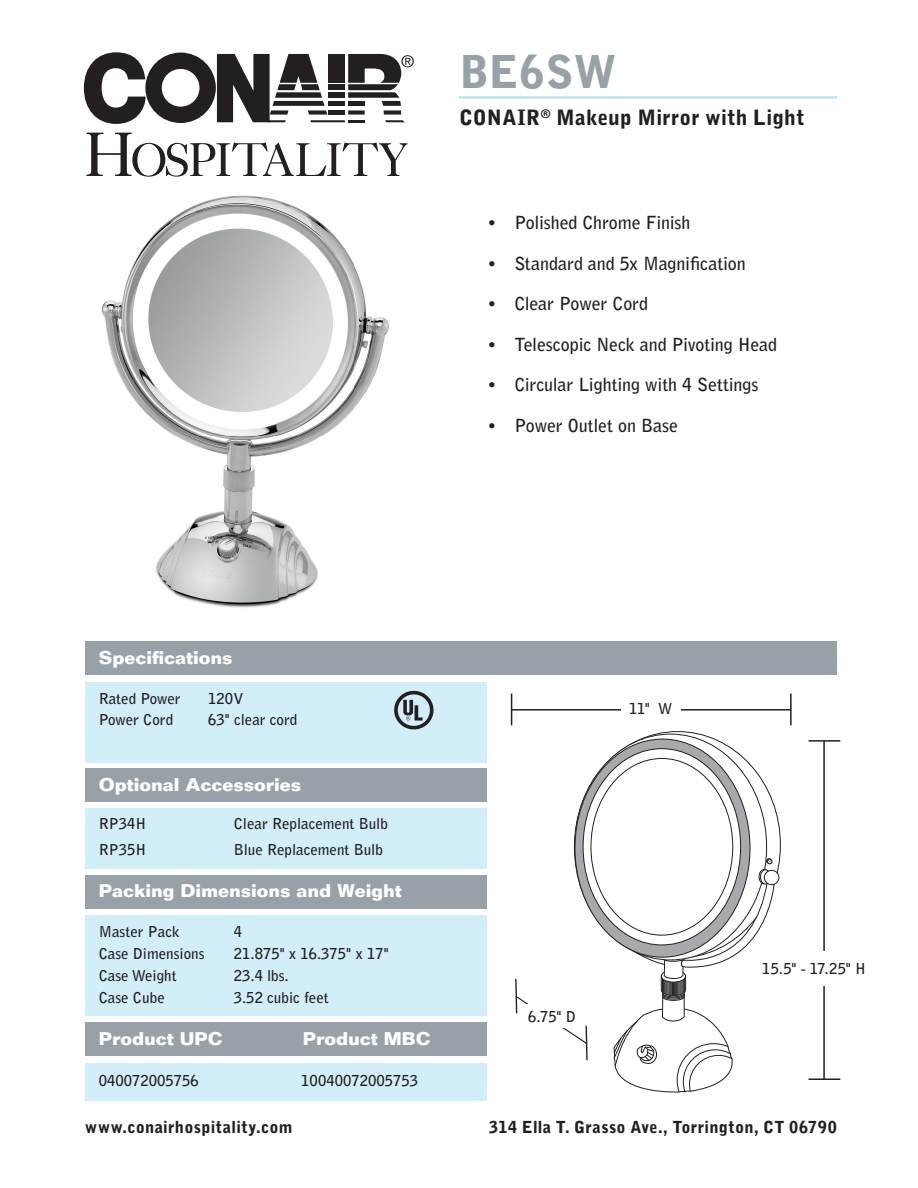
<style>
.page{position:relative;width:918px;height:1188px;background:#fff}
.page>*{position:absolute;margin:0;border:0;box-sizing:border-box;transform-origin:0 0}
.t1{font:900 45px "Bell Gothic Std";letter-spacing:.015em;color:#97a1a7}
.t2{font:900 21px "Bell Gothic Std";letter-spacing:.015em;color:#231f20}
.t3{font:700 18px "Bell Gothic Std";letter-spacing:-.01em;color:#231f20}
.t4{font:700 18px "Folio Std";color:#fff}
.t5{font:900 16.5px "Bell Gothic Std";letter-spacing:.02em;color:#231f20}
.t6{font:700 15px "Bell Gothic Std";color:#231f20}
</style>
<div class="page">
<hr style="left:823px;top:741px;width:2px;height:339px;background:#231f20">
<hr style="left:809px;top:740px;width:31px;height:2px;background:#231f20">
<hr style="left:809px;top:1078px;width:31px;height:2px;background:#231f20">
<div style="left:754px;top:951px;width:120px;height:35px;background:#fff"></div>
<hr style="left:511px;top:709px;width:280px;height:2px;background:#231f20">
<hr style="left:511px;top:694px;width:1px;height:31px;background:#231f20">
<hr style="left:790px;top:694px;width:2px;height:31px;background:#231f20">
<div style="left:621px;top:691px;width:59px;height:35px;background:#fff"></div>
<svg style="left:574px;top:734px;width:193px;height:226px"></svg>
<svg style="left:575px;top:739px;width:175px;height:218px;fill:#a8a9ad"></svg>
<div style="left:583px;top:749px;width:158px;height:196px;background:#fff;border-radius:50%"></div>
<div style="left:764px;top:870px;width:15px;height:15px;border:1px solid #231f20;border-radius:50%"></div>
<svg style="left:515px;top:855px;width:260px;height:238px"></svg>
<div style="left:85px;top:642px;width:752px;height:33px;background:#97a1a7"></div>
<div style="left:85px;top:1064px;width:402px;height:37px;background:#d2eef9"></div>
<div style="left:85px;top:682px;width:402px;height:80px;background:#d2eef9"></div>
<div style="left:85px;top:916px;width:402px;height:100px;background:#d2eef9"></div>
<div style="left:85px;top:875px;width:402px;height:34px;background:#97a1a7"></div>
<div style="left:85px;top:1023px;width:402px;height:33px;background:#97a1a7"></div>
<svg style="left:84px;top:52px;width:330px;height:72px"></svg>
<svg style="left:86px;top:133px;width:321px;height:44px"></svg>
<img style="left:101px;top:195px;width:288px;height:413px">
<img style="left:394px;top:690px;width:40px;height:40px">
<hr style="left:459px;top:96px;width:378px;height:3px;background:#b7e4f5">
<div style="left:85px;top:808px;width:402px;height:60px;background:#d2eef9"></div>
<div style="left:85px;top:769px;width:402px;height:33px;background:#97a1a7"></div>
<h1 class="t1" style="left:459px;top:45px;width:159px">BE6SW</h1>
<h2 class="t2" style="left:459px;top:105px;width:347px">CONAIR<sup>®</sup> Makeup Mirror with Light</h2>
<p class="t3" style="left:487px;top:212px;width:205px">• Polished Chrome Finish</p>
<p class="t3" style="left:487px;top:253px;width:260px">• Standard and 5x Magnification</p>
<p class="t3" style="left:487px;top:293px;width:162px">• Clear Power Cord</p>
<p class="t3" style="left:487px;top:334px;width:291px">• Telescopic Neck and Pivoting Head</p>
<p class="t3" style="left:487px;top:374px;width:273px">• Circular Lighting with 4 Settings</p>
<p class="t3" style="left:487px;top:415px;width:192px">• Power Outlet on Base</p>
<p class="t4" style="left:99px;top:647px;width:135px">Specifications</p>
<p class="t6" style="left:99px;top:689px;width:83px">Rated Power</p>
<p class="t6" style="left:208px;top:689px;width:37px">120V</p>
<p class="t6" style="left:99px;top:711px;width:76px">Power Cord</p>
<p class="t6" style="left:208px;top:711px;width:91px">63" clear cord</p>
<p class="t4" style="left:99px;top:774px;width:204px">Optional Accessories</p>
<p class="t6" style="left:99px;top:814px;width:49px">RP34H</p>
<p class="t6" style="left:234px;top:814px;width:156px">Clear Replacement Bulb</p>
<p class="t6" style="left:99px;top:841px;width:49px">RP35H</p>
<p class="t6" style="left:234px;top:841px;width:151px">Blue Replacement Bulb</p>
<p class="t4" style="left:99px;top:879px;width:304px">Packing Dimensions and Weight</p>
<p class="t6" style="left:99px;top:922px;width:82px">Master Pack</p>
<p class="t6" style="left:234px;top:922px;width:10px">4</p>
<p class="t6" style="left:99px;top:944px;width:107px">Case Dimensions</p>
<p class="t6" style="left:234px;top:944px;width:156px">21.875" x 16.375" x 17"</p>
<p class="t6" style="left:99px;top:966px;width:79px">Case Weight</p>
<p class="t6" style="left:234px;top:966px;width:56px">23.4 lbs.</p>
<p class="t6" style="left:99px;top:988px;width:68px">Case Cube</p>
<p class="t6" style="left:234px;top:988px;width:97px">3.52 cubic feet</p>
<p class="t4" style="left:99px;top:1028px;width:125px">Product UPC</p>
<p class="t4" style="left:303px;top:1028px;width:129px">Product MBC</p>
<p class="t6" style="left:99px;top:1071px;width:102px">040072005756</p>
<p class="t6" style="left:301px;top:1071px;width:118px">10040072005753</p>
<p class="t6" style="left:629px;top:700px;width:45px">11" W</p>
<p class="t6" style="left:528px;top:1007px;width:49px">6.75" D</p>
<p class="t6" style="left:762px;top:959px;width:105px">15.5" - 17.25" H</p>
<p class="t5" style="left:85px;top:1118px;width:209px">www.conairhospitality.com</p>
<p class="t5" style="left:489px;top:1118px;width:349px">314 Ella T. Grasso Ave., Torrington, CT 06790</p>
</div>
